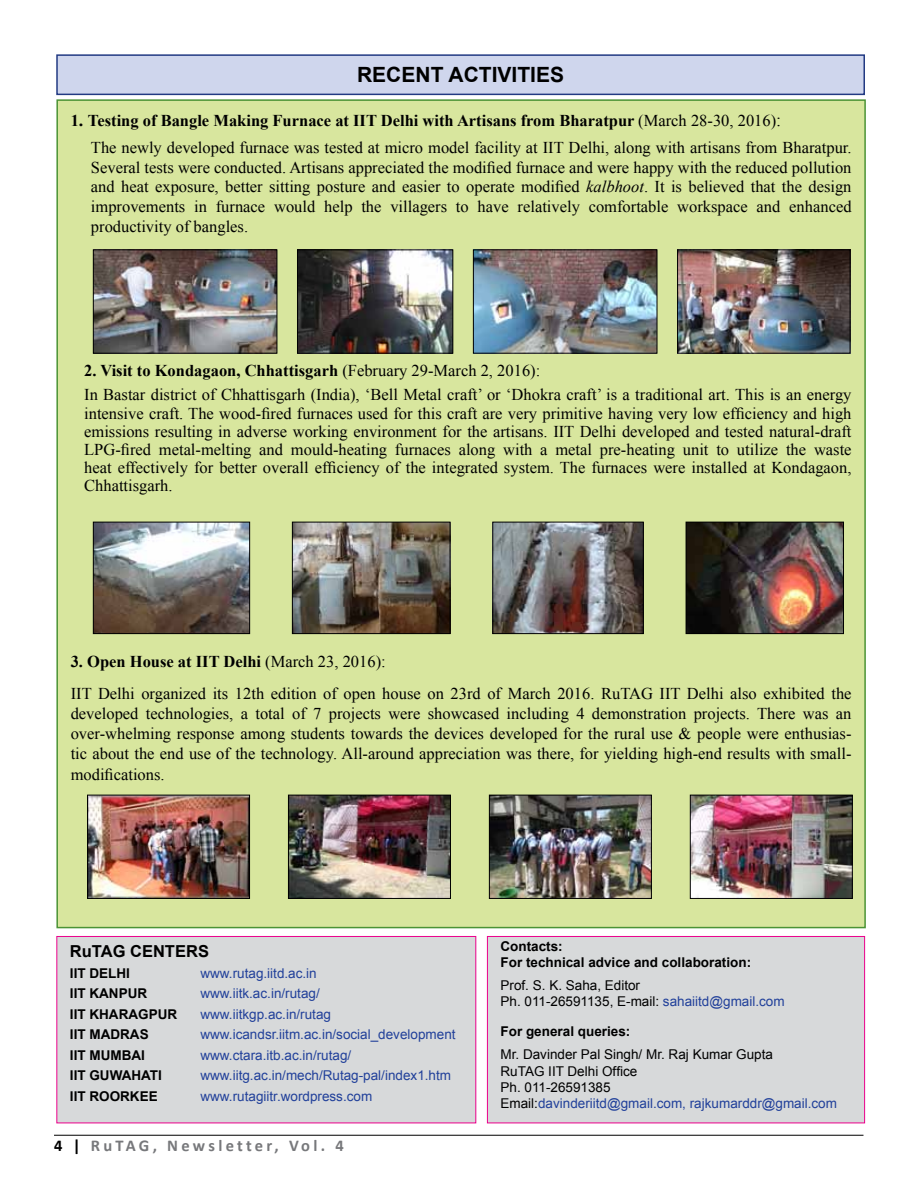
<style>
.page{position:relative;width:919px;height:1204px;background:#fff}
.page>*{position:absolute;margin:0;border:0;box-sizing:border-box;transform-origin:0 0}
.t1{font:700 21px "Arial";color:#000}
.t2{font:16.5px/19.8px "Times New Roman";color:#000}
.t3{font:700 16.5px "Calibri";letter-spacing:.195em;color:#77787b}
.t4{font:700 16.5px "Arial";color:#000}
.t5{font:13.5px "Arial";color:#21409a}
.t6{font:13.5px/16.2px "Arial";color:#000}
.t7{font:700 13.5px/16.2px "Arial";color:#000}
.s1{font-weight:700}
.s2{font-weight:700;font-size:18px}
.s3{font-size:18px}
.s4{font-style:italic}
.s5{color:#000}
.s6{color:#21409a}
</style>
<div class="page">
<div style="left:487px;top:936px;width:377px;height:186px;background:#d7d9da"></div>
<div style="left:487px;top:935px;width:378px;height:188px;border:1px solid #ec008c"></div>
<div style="left:57px;top:936px;width:419px;height:186px;background:#d7d9da"></div>
<div style="left:56px;top:935px;width:420px;height:188px;border:1px solid #ec008c"></div>
<div style="left:57px;top:55px;width:807px;height:39px;background:#cfd6ed"></div>
<div style="left:56px;top:54px;width:809px;height:41px;border:2px solid #223a83"></div>
<div style="left:57px;top:100px;width:808px;height:827px;background:#d8e69e"></div>
<img style="left:299px;top:251px;width:152px;height:100px">
<div style="left:297px;top:249px;width:156px;height:104px;border:1px solid #000"></div>
<img style="left:95px;top:251px;width:180px;height:100px">
<div style="left:93px;top:249px;width:184px;height:104px;border:1px solid #000"></div>
<img style="left:475px;top:251px;width:180px;height:100px">
<div style="left:473px;top:249px;width:184px;height:104px;border:1px solid #000"></div>
<img style="left:688px;top:523px;width:154px;height:109px">
<div style="left:686px;top:521px;width:158px;height:113px;border:1px solid #000"></div>
<img style="left:95px;top:523px;width:153px;height:109px">
<div style="left:93px;top:521px;width:157px;height:113px;border:1px solid #000"></div>
<img style="left:494px;top:523px;width:148px;height:109px">
<div style="left:492px;top:521px;width:152px;height:113px;border:1px solid #000"></div>
<img style="left:294px;top:523px;width:154px;height:109px">
<div style="left:292px;top:521px;width:158px;height:113px;border:1px solid #000"></div>
<img style="left:692px;top:796px;width:159px;height:100px">
<div style="left:690px;top:794px;width:163px;height:104px;border:1px solid #000"></div>
<img style="left:491px;top:796px;width:159px;height:100px">
<div style="left:489px;top:794px;width:163px;height:104px;border:1px solid #000"></div>
<img style="left:290px;top:796px;width:159px;height:100px">
<div style="left:288px;top:794px;width:163px;height:104px;border:1px solid #000"></div>
<img style="left:89px;top:796px;width:159px;height:100px">
<div style="left:87px;top:794px;width:163px;height:104px;border:1px solid #000"></div>
<img style="left:679px;top:251px;width:169px;height:100px">
<div style="left:677px;top:249px;width:173px;height:104px;border:1px solid #000"></div>
<hr style="left:54px;top:1134px;width:809px;height:1px;background:#000">
<p class="t1" style="left:357px;top:61px;width:208px">RECENT ACTIVITIES</p>
<p class="t2" style="left:91px;top:107px;width:762px;line-height:26.5px;text-indent:-20px"><span class="s1">1</span><span class="s2">.</span> <span class="s1">Testing of Bangle Making Furnace at IIT Delhi with Artisans from Bharatpur</span> (March 28-30, 2016)<span class="s3">:<br></span>The newly developed furnace was tested at micro model facility at IIT Delhi, along with artisans from Bharatpur.</p>
<p class="t2" style="left:91px;top:157px;width:762px;text-align:justify">Several tests were conducted. Artisans appreciated the modified furnace and were happy with the reduced pollution and heat exposure, better sitting posture and easier to operate modified <span class="s4">kalbhoot</span>. It is believed that the design improvements in furnace would help the villagers to have relatively comfortable workspace and enhanced productivity of bangles.</p>
<p class="t2" style="left:84px;top:357px;width:769px;line-height:24.9px"><span class="s1">2. Visit to Kondagaon, Chhattisgarh</span> (February 29-March 2, 2016):<br>In Bastar district of Chhattisgarh (India), ‘Bell Metal craft’ or ‘Dhokra craft’ is a traditional art. This is an energy</p>
<p class="t2" style="left:84px;top:403px;width:769px;line-height:18.1px;text-align:justify">intensive craft. The wood-fired furnaces used for this craft are very primitive having very low efficiency and high emissions resulting in adverse working environment for the artisans. IIT Delhi developed and tested natural-draft LPG-fired metal-melting and mould-heating furnaces along with a metal pre-heating unit to utilize the waste heat effectively for better overall efficiency of the integrated system. The furnaces were installed at Kondagaon, Chhattisgarh.</p>
<p class="t2" style="left:71px;top:645px;width:782px;line-height:31.8px"><span class="s1">3. Open House at IIT Delhi</span> (March 23, 2016):<br>IIT Delhi organized its 12th edition of open house on 23rd of March 2016. RuTAG IIT Delhi also exhibited the</p>
<p class="t2" style="left:71px;top:703px;width:782px;text-align:justify">developed technologies, a total of 7 projects were showcased including 4 demonstration projects. There was an over-whelming response among students towards the devices developed for the rural use &amp; people were enthusias&shy;tic about the end use of the technology. All-around appreciation was there, for yielding high-end results with small-</p>
<p class="t2" style="left:71px;top:764px;width:95px">modifications.</p>
<p class="t4" style="left:70px;top:940px;width:141px">RuTAG CENTERS</p>
<p class="t7" style="left:70px;top:965px;width:62px">IIT DELHI</p>
<p class="t5" style="left:200px;top:964px;width:118px">www.rutag.iitd.ac.in</p>
<p class="t7" style="left:70px;top:985px;width:79px">IIT KANPUR</p>
<p class="t5" style="left:200px;top:984px;width:121px">www.iitk.ac.in/rutag/</p>
<p class="t7" style="left:70px;top:1006px;width:109px">IIT KHARAGPUR</p>
<p class="t5" style="left:200px;top:1004px;width:132px">www.iitkgp.ac.in/rutag</p>
<p class="t7" style="left:70px;top:1026px;width:80px">IIT MADRAS</p>
<p class="t5" style="left:200px;top:1025px;width:257px">www.icandsr.iitm.ac.in/social_development</p>
<p class="t7" style="left:70px;top:1047px;width:76px">IIT MUMBAI</p>
<p class="t5" style="left:200px;top:1045px;width:152px">www.ctara.itb.ac.in/rutag/</p>
<p class="t7" style="left:70px;top:1067px;width:93px">IIT GUWAHATI</p>
<p class="t5" style="left:200px;top:1066px;width:252px">www.iitg.ac.in/mech/Rutag-pal/index1.htm</p>
<p class="t7" style="left:70px;top:1087px;width:89px">IIT ROORKEE</p>
<p class="t5" style="left:200px;top:1086px;width:173px">www.rutagiitr.wordpress.com</p>
<p class="t3" style="left:54px;top:1134px;width:291px"><span class="s5">4 |</span> RuTAG, Newsletter, Vol. 4</p>
<p class="t7" style="left:500px;top:938px;width:252px">Contacts:<br>For technical advice and collaboration:</p>
<p class="t6" style="left:500px;top:977px;width:286px">Prof. S. K. Saha, Editor<br>Ph. 011-26591135, E-mail: <span class="s6">sahaiitd@gmail.com</span></p>
<p class="t7" style="left:500px;top:1023px;width:131px">For general queries:</p>
<p class="t6" style="left:500px;top:1046px;width:338px">Mr. Davinder Pal Singh/ Mr. Raj Kumar Gupta<br>RuTAG IIT Delhi Office<br>Ph. 011-26591385<br>Email:<span class="s6">davinderiitd@gmail.com, rajkumarddr@gmail.com</span></p>
</div>
